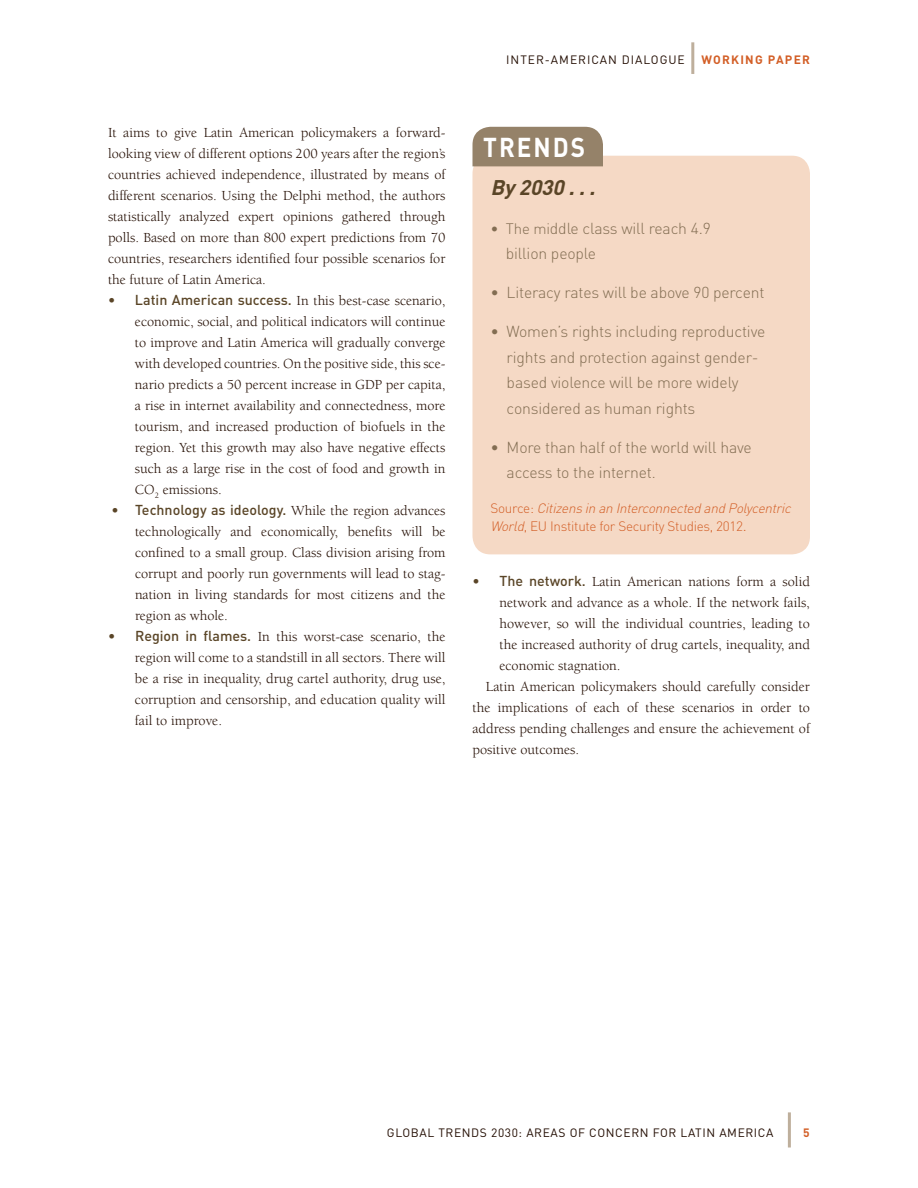
<style>
.page{position:relative;width:918px;height:1188px;background:#fff}
.page>*{position:absolute;margin:0;border:0;box-sizing:border-box;transform-origin:0 0}
.t1{font:700 27px "DIN";color:#fff;scale:.9 1}
.t2{font:italic 700 21px "DIN";color:#5a4527}
.t3{font:300 15.75px/25.5px "DIN";letter-spacing:-.01em;color:#826d52}
.t4{font:14.25px/21px "Berkeley";color:#230d02;text-align:justify}
.t5{font:500 14.25px "DIN";color:#5a4527}
.t6{font:italic 300 13.5px/18px "DIN";color:#d35f27}
.t7{font:12px "DIN";letter-spacing:.05em;color:#230d02}
.t8{font:12px "DIN";letter-spacing:.08em;color:#230d02}
.t9{font:700 12px "DIN";letter-spacing:.1em;color:#d35f27}
.s1{font-family:"DIN";font-weight:500;color:#5a4527}
.s2{font-family:"Berkeley";font-weight:400;color:#230d02}
.s3{font-size:15px}
.s4{font-style:normal}
.s5{font-style:normal;font-size:15px}
</style>
<div class="page">
<hr style="left:788px;top:1112px;width:3px;height:35px;background:#beaf9c">
<hr style="left:691px;top:42px;width:3px;height:32px;background:#beaf9c">
<div style="left:472px;top:156px;width:338px;height:398px;background:#f5d9c5;border-radius:18px"></div>
<div style="left:472px;top:127px;width:131px;height:39px;background:#958269"></div>
<p class="t4" style="left:108px;top:122px;width:339px">It aims to give Latin American policymakers a forward&shy;looking view of different options 200 years after the region’s countries achieved independence, illustrated by means of different scenarios. Using the Delphi method, the authors statistically analyzed expert opinions gathered through polls. Based on more than 800 expert predictions from 70 countries, researchers identified four possible scenarios for the future of Latin America.</p>
<p class="t4" style="left:135px;top:290px;width:312px;text-indent:-27px"><span class="s1">• Latin American success.</span> In this best-case scenario, economic, social, and political indicators will continue to improve and Latin America will gradually converge with developed countries. On the positive side, this sce&shy;nario predicts a 50 percent increase in GDP per capita, a rise in internet availability and connectedness, more tourism, and increased production of biofuels in the region. Yet this growth may also have negative effects such as a large rise in the cost of food and growth in CO<sub>2</sub> emissions.</p>
<p class="t5" style="left:111px;top:500px;width:336px">• Technology as ideology. <span class="s2">While the region advances</span></p>
<p class="t4" style="left:135px;top:521px;width:312px">technologically and economically, benefits will be confined to a small group. Class division arising from corrupt and poorly run governments will lead to stag&shy;nation in living standards for most citizens and the region as whole.</p>
<p class="t4" style="left:135px;top:626px;width:312px;text-indent:-27px"><span class="s1">• Region in flames.</span> In this worst-case scenario, the region will come to a standstill in all sectors. There will be a rise in inequality, drug cartel authority, drug use, corruption and censorship, and education quality will fail to improve.</p>
<p class="t8" style="left:506px;top:52px;width:180px">INTER-AMERICAN DIALOGUE</p>
<p class="t9" style="left:702px;top:52px;width:110px">WORKING PAPER</p>
<h1 class="t1" style="left:483px;top:130px;width:37px">TRENDS</h1>
<h2 class="t2" style="left:490px;top:173px;width:112px">By 2030 ...</h2>
<p class="t3" style="left:506px;top:215px;width:206px;text-indent:-15px"><span class="s3">• The mi</span>ddle class will reach 4.9 billion people</p>
<p class="t3" style="left:491px;top:279px;width:276px">• Literacy rates will be above 90 percent</p>
<p class="t3" style="left:507px;top:318px;width:260px;text-indent:-16px">• Women’s rights including reproductive rights and protection against gender&shy;based violence will be more widely considered as human rights</p>
<p class="t3" style="left:507px;top:434px;width:247px;text-indent:-16px">• More than half of the world will have access to the internet<span class="s3">.</span></p>
<p class="t6" style="left:490px;top:499px;width:305px"><span class="s4">S o u rc e :</span> Citizensin an Interconnected and Polycentric<br>World<span class="s4">, EU Institute for Security Studies, 2012</span><span class="s5">.</span></p>
<p class="t4" style="left:472px;top:571px;width:339px"><span class="s1">• The network.</span> Latin American nations form a solid</p>
<p class="t4" style="left:499px;top:592px;width:312px">network and advance as a whole. If the network fails,</p>
<p class="t4" style="left:499px;top:613px;width:312px">however, so will the individual countries, leading to</p>
<p class="t4" style="left:499px;top:634px;width:312px">the increased authority of drug cartels, inequality, and</p>
<p class="t4" style="left:499px;top:655px;width:123px">economic stagnation.</p>
<p class="t4" style="left:486px;top:676px;width:325px">Latin American policymakers should carefully consider</p>
<p class="t4" style="left:473px;top:697px;width:339px">the implications of each of these scenarios in order to</p>
<p class="t4" style="left:473px;top:718px;width:339px">address pending challenges and ensure the achievement of</p>
<p class="t4" style="left:473px;top:739px;width:108px">positive outcomes.</p>
<p class="t7" style="left:387px;top:1125px;width:388px">GLOBAL TRENDS 2030: AREAS OF CONCERN FOR LATI N AMERICA</p>
<p class="t9" style="left:803px;top:1125px;width:8px">5</p>
</div>
